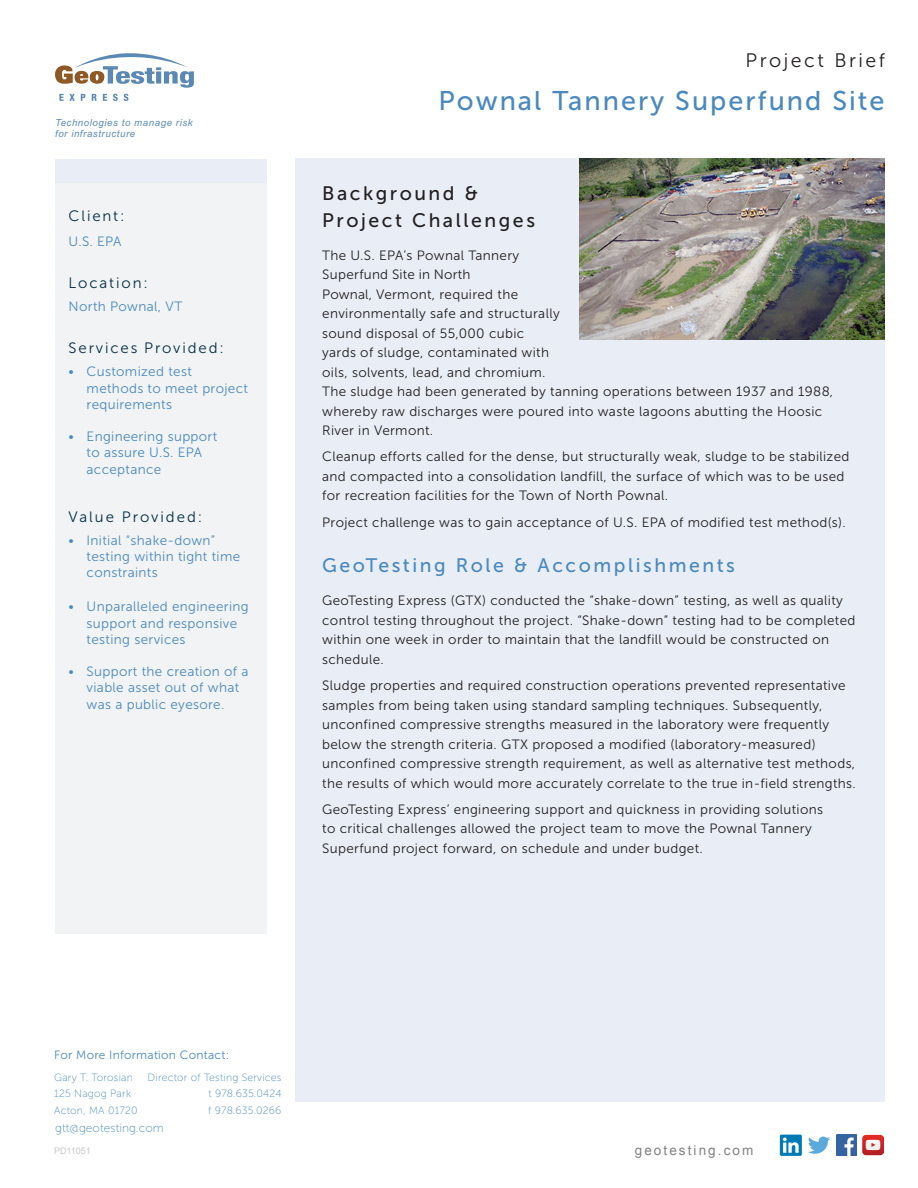
<style>
.page{position:relative;width:918px;height:1188px;background:#fff}
.page>*{position:absolute;margin:0;border:0;box-sizing:border-box;transform-origin:0 0}
.Project_title_-_blue{font:27px "Museo Sans 500";letter-spacing:.075em;color:#4a89be}
.Geocomp_Role___Accom{font:19.5px "Museo Sans 500";letter-spacing:.13em;color:#4a89be}
.Background___Project{font:19.5px/27px "Museo Sans 500";letter-spacing:.13em;color:#231f20}
.t1{font:19.5px "Museo Sans 300";letter-spacing:.13em;color:#231f20}
.L_Side_Bar_-_lead_te{font:15px "Museo Sans 300";letter-spacing:.125em;color:#052f45}
.PD_body_text{font:13.5px/19.5px "Museo Sans 300";letter-spacing:.025em;color:#231f20}
.L_Side_Bar_-_info_te{font:13.5px/16.2px "Museo Sans 300";letter-spacing:.025em;color:#4a89be}
.Title{font:13.5px "Arial";letter-spacing:.155em;color:#808285}
.t2{font:12px "Museo Sans 300";letter-spacing:.02em;color:#4a89be}
.t3{font:12px "Museo Sans 100";color:#4a89be}
.t4{font:10.5px "Museo Sans 100";letter-spacing:.02em;color:#4a89be}
.t5{font:italic 9.75px/11.6px "Arial";letter-spacing:.06em;color:#5c89b4}
.t6{font:9px "Arial";color:#c7c8ca}
</style>
<div class="page">
<div style="left:55px;top:159px;width:212px;height:24px;background:#e9eef6"></div>
<div style="left:296px;top:158px;width:589px;height:944px;background:#e9eef6"></div>
<svg style="left:55px;top:53px;width:139px;height:35px"></svg>
<svg style="left:59px;top:94px;width:16px;height:7px"></svg>
<svg style="left:81px;top:94px;width:4px;height:7px"></svg>
<svg style="left:92px;top:94px;width:5px;height:7px"></svg>
<svg style="left:103px;top:94px;width:4px;height:7px"></svg>
<svg style="left:113px;top:94px;width:5px;height:7px"></svg>
<svg style="left:124px;top:94px;width:5px;height:7px"></svg>
<div style="left:55px;top:183px;width:212px;height:751px;background:#f2f3f4"></div>
<img style="left:836px;top:1135px;width:21px;height:21px">
<svg style="left:808px;top:1137px;width:22px;height:17px"></svg>
<div style="left:780px;top:1135px;width:22px;height:21px;background:#007bb6;border-radius:2px"></div>
<svg style="left:783px;top:1138px;width:16px;height:15px"></svg>
<img style="left:863px;top:1135px;width:20px;height:21px">
<img style="left:580px;top:158px;width:305px;height:181px">
<p class="t5" style="left:55px;top:117px;width:139px">Technologies to manage risk for infrastructure</p>
<p class="L_Side_Bar_-_lead_te" style="left:69px;top:208px;width:57px">Client:</p>
<p class="L_Side_Bar_-_info_te" style="left:69px;top:234px;width:54px">U.S. EPA</p>
<p class="L_Side_Bar_-_lead_te" style="left:69px;top:275px;width:81px">Location:</p>
<p class="L_Side_Bar_-_info_te" style="left:69px;top:299px;width:115px">North Pownal, VT</p>
<p class="L_Side_Bar_-_lead_te" style="left:69px;top:340px;width:157px">Services Provided:</p>
<p class="L_Side_Bar_-_info_te" style="left:87px;top:364px;width:163px;text-indent:-18px">• Customized test methods to meet project requirements</p>
<p class="L_Side_Bar_-_info_te" style="left:87px;top:429px;width:132px;text-indent:-18px">• Engineering support to assure U.S. EPA acceptance</p>
<p class="L_Side_Bar_-_lead_te" style="left:69px;top:508px;width:135px">Value Provided:</p>
<p class="L_Side_Bar_-_info_te" style="left:87px;top:532px;width:155px;text-indent:-18px">• Initial “shake-down” testing within tight time constraints</p>
<p class="L_Side_Bar_-_info_te" style="left:87px;top:599px;width:164px;text-indent:-18px">• Unparalleled engineering support and responsive testing services</p>
<p class="L_Side_Bar_-_info_te" style="left:87px;top:664px;width:163px;text-indent:-18px">• Support the creation of a viable asset out of what was a public eyesore.</p>
<h2 class="t1" style="left:746px;top:50px;width:141px">Project Brief</h2>
<p class="Project_title_-_blue" style="left:438px;top:86px;width:448px">Pownal Tannery Superfund Site</p>
<p class="Background___Project" style="left:322px;top:180px;width:214px">Background &amp;<br>Project Challenges</p>
<p class="PD_body_text" style="left:322px;top:245px;width:513px">The U.S. EPA’s Pownal Tannery<br>Superfund Site in North<br>Pownal, Vermont, required the<br>environmentally safe and structurally<br>sound disposal of 55,000 cubic<br>yards of sludge, contaminated with<br>oils, solvents, lead, and chromium.<br>The sludge had been generated by tanning operations between 1937 and 1988, whereby raw discharges were poured into waste lagoons abutting the Hoosic River in Vermont.</p>
<p class="PD_body_text" style="left:322px;top:447px;width:529px">Cleanup efforts called for the dense, but structurally weak, sludge to be stabilized and compacted into a consolidation landfill, the surface of which was to be used for recreation facilities for the Town of North Pownal.</p>
<p class="PD_body_text" style="left:322px;top:512px;width:525px">Project challenge was to gain acceptance of U.S. EPA of modified test method(s).</p>
<p class="Geocomp_Role___Accom" style="left:322px;top:555px;width:414px">GeoTesting Role &amp; Accomplishments</p>
<p class="PD_body_text" style="left:322px;top:591px;width:535px">GeoTesting Express (GTX) conducted the “shake-down” testing, as well as quality control testing throughout the project. “Shake-down” testing had to be completed within one week in order to maintain that the landfill would be constructed on schedule.</p>
<p class="PD_body_text" style="left:322px;top:676px;width:535px">Sludge properties and required construction operations prevented representative samples from being taken using standard sampling techniques. Subsequently, unconfined compressive strengths measured in the laboratory were frequently below the strength criteria. GTX proposed a modified (laboratory-measured) unconfined compressive strength requirement, as well as alternative test methods, the results of which would more accurately correlate to the true in-field strengths.</p>
<p class="PD_body_text" style="left:322px;top:800px;width:502px">GeoTesting Express’ engineering support and quickness in providing solutions to critical challenges allowed the project team to move the Pownal Tannery<br>Superfund project forward, on schedule and under budget.</p>
<p class="t2" style="left:54px;top:1049px;width:177px">For More Information Contact:</p>
<p class="t4" style="left:54px;top:1072px;width:80px">Gary T. Torosian</p>
<p class="t4" style="left:148px;top:1072px;width:135px">Director of Testing Services</p>
<p class="t4" style="left:54px;top:1088px;width:78px">125 Nagog Park</p>
<p class="t4" style="left:208px;top:1088px;width:75px">t 978.635.0424</p>
<p class="t4" style="left:54px;top:1105px;width:85px">Acton, MA 01720</p>
<p class="t4" style="left:208px;top:1105px;width:75px">f 978.635.0266</p>
<p class="t3" style="left:55px;top:1122px;width:110px">gtt@geotesting.com</p>
<p class="t6" style="left:54px;top:1145px;width:38px">PD11051</p>
<p class="Title" style="left:635px;top:1142px;width:120px">geotesting.com</p>
</div>
